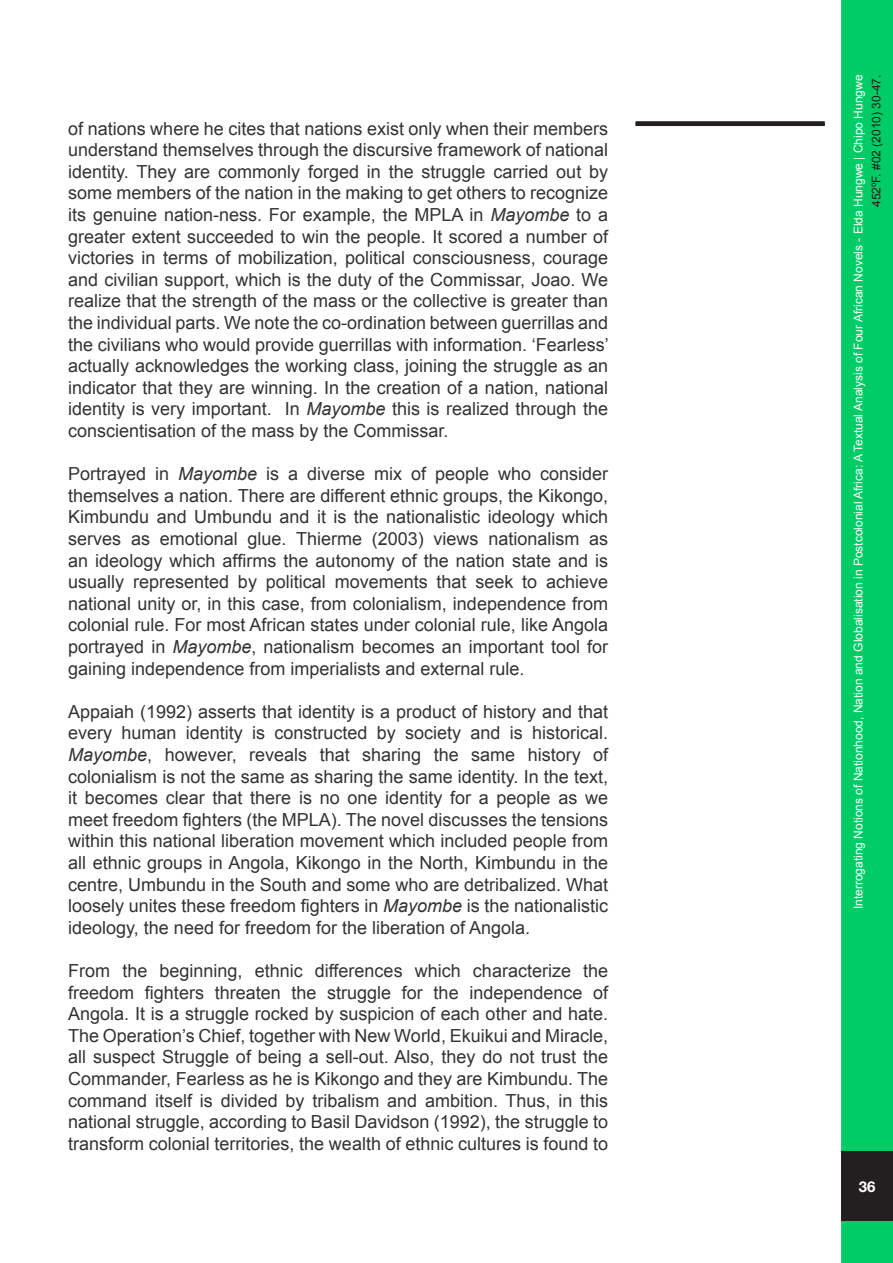
<style>
.page{position:relative;width:893px;height:1263px;background:#fff}
.page>*{position:absolute;margin:0;border:0;box-sizing:border-box;transform-origin:0 0}
.t1{font:18px/21.6px "Arial";color:#333;text-align:justify}
.t2{font:700 15px "Helvetica Neue";color:#fff}
.t3{font:12px "Arial";color:#fff}
.t4{font:12px "Arial";color:#231f20}
.s1{font-style:italic}
</style>
<div class="page">
<div style="left:841px;top:0;width:52px;height:1263px;background:#0c6;border:3px solid #0c6"></div>
<div style="left:841px;top:1151px;width:52px;height:70px;background:#231f20"></div>
<div style="left:636px;top:121px;width:189px;height:5px;background:#231f20"></div>
<p class="t1" style="left:68px;top:118px;width:542px">of nations where he cites that nations exist only when their members understand themselves through the discursive framework of national identity. They are commonly forged in the struggle carried out by some members of the nation in the making to get others to recognize its genuine nation-ness. For example, the MPLA in <span class="s1">Mayombe</span> to a greater extent succeeded to win the people. It scored a number of victories in terms of mobilization, political consciousness, courage and civilian support, which is the duty of the Commissar, Joao. We realize that the strength of the mass or the collective is greater than the individual parts. We note the co-ordination between guerrillas and the civilians who would provide guerrillas with information. ‘Fearless’ actually acknowledges the working class, joining the struggle as an indicator that they are winning. In the creation of a nation, national identity is very important. In <span class="s1">Mayombe</span> this is realized through the conscientisation of the mass by the Commissar.</p>
<p class="t1" style="left:68px;top:463px;width:541px">Portrayed in <span class="s1">Mayombe</span> is a diverse mix of people who consider themselves a nation. There are different ethnic groups, the Kikongo, Kimbundu and Umbundu and it is the nationalistic ideology which serves as emotional glue. Thierme (2003) views nationalism as an ideology which affirms the autonomy of the nation state and is usually represented by political movements that seek to achieve national unity or, in this case, from colonialism, independence from colonial rule. For most African states under colonial rule, like Angola portrayed in <span class="s1">Mayombe</span>, nationalism becomes an important tool for gaining independence from imperialists and external rule.</p>
<p class="t1" style="left:68px;top:701px;width:541px">Appaiah (1992) asserts that identity is a product of history and that every human identity is constructed by society and is historical.<br><span class="s1">Mayombe</span>, however, reveals that sharing the same history of colonialism is not the same as sharing the same identity. In the text, it becomes clear that there is no one identity for a people as we meet freedom fighters (the MPLA). The novel discusses the tensions within this national liberation movement which included people from all ethnic groups in Angola, Kikongo in the North, Kimbundu in the centre, Umbundu in the South and some who are detribalized. What loosely unites these freedom fighters in <span class="s1">Mayombe</span> is the nationalistic ideology, the need for freedom for the liberation of Angola.</p>
<p class="t1" style="left:68px;top:960px;width:541px">From the beginning, ethnic differences which characterize the freedom fighters threaten the struggle for the independence of Angola. It is a struggle rocked by suspicion of each other and hate.<br>The Operation’s Chief, together with New World, Ekuikui and Miracle, all suspect Struggle of being a sell-out. Also, they do not trust the Commander, Fearless as he is Kikongo and they are Kimbundu. The command itself is divided by tribalism and ambition. Thus, in this national struggle, according to Basil Davidson (1992), the struggle to transform colonial territories, the wealth of ethnic cultures is found to</p>
<p class="t3" style="left:850px;top:909px;width:836px;rotate:-90deg">Interrogating Notions of Nationhood, Nation and Globalisation in Postcolonial Africa: A Textual Analysis of Four African Novels - Elda Hungwe | Chipo Hungwe</p>
<p class="t4" style="left:868px;top:207px;width:134px;rotate:-90deg">452ºF. #02 (2010) 30-47.</p>
<p class="t2" style="left:859px;top:1177px;width:18px">36</p>
</div>
